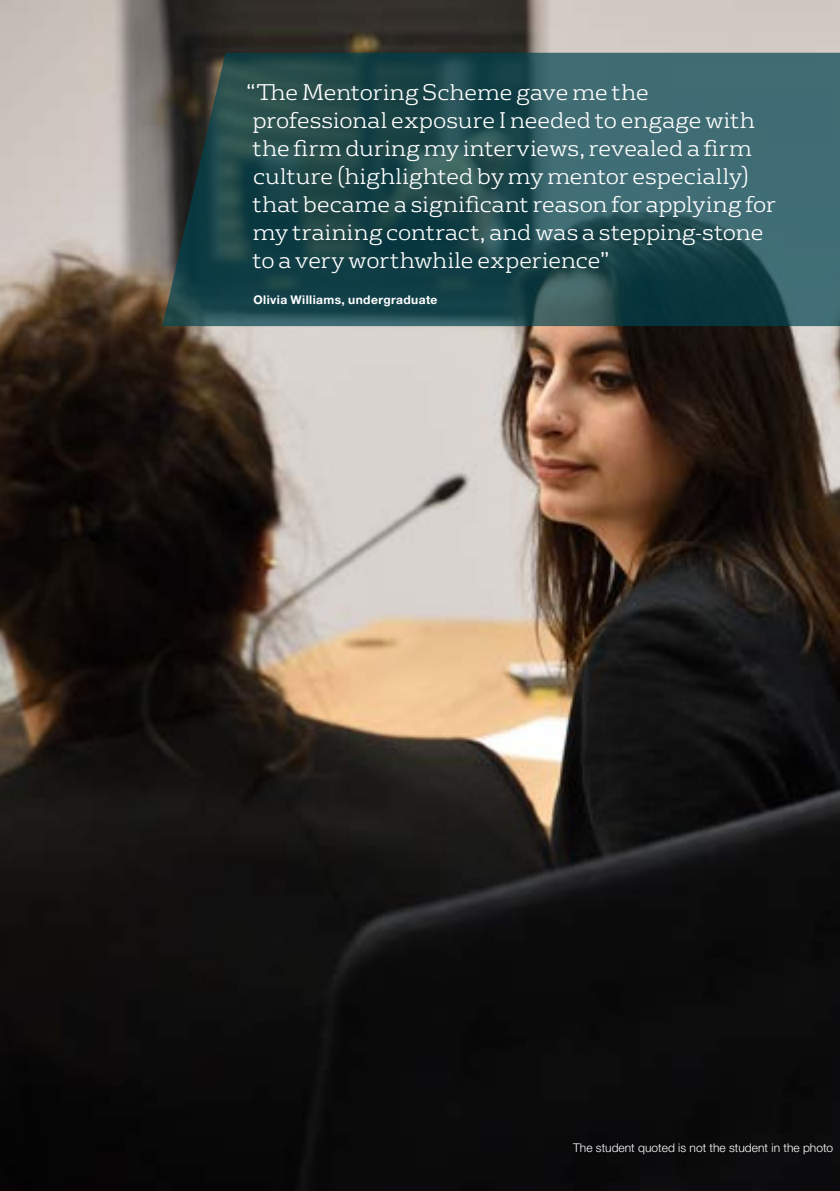
<style>
.page{position:relative;width:840px;height:1191px;background:#fff}
.page>*{position:absolute;margin:0;border:0;box-sizing:border-box;transform-origin:0 0}
.t1{font:300 22px/28px "FS Rufus";color:#fff}
.t2{font:300 12px "Helvetica Neue LT Pro";color:#fff}
.t3{font:700 12px "Helvetica Neue LT Pro";letter-spacing:.03em;color:#fff}
</style>
<div class="page">
<img style="left:0;top:0;width:839px;height:1191px">
<svg style="left:162px;top:53px;width:677px;height:273px;background:#285155"></svg>
<p class="t1" style="left:246px;top:76px;width:531px">“The Mentoring Scheme gave me the professional exposure I needed to engage with the firm during my interviews, revealed a firm culture (highlighted by my mentor especially) that became a significant reason for applying for my training contract, and was a stepping-stone to a very worthwhile experience”</p>
<p class="t3" style="left:253px;top:292px;width:185px">Olivia Williams, undergraduate</p>
<p class="t2" style="left:573px;top:1140px;width:261px">The student quoted is not the student in the photo</p>
</div>
